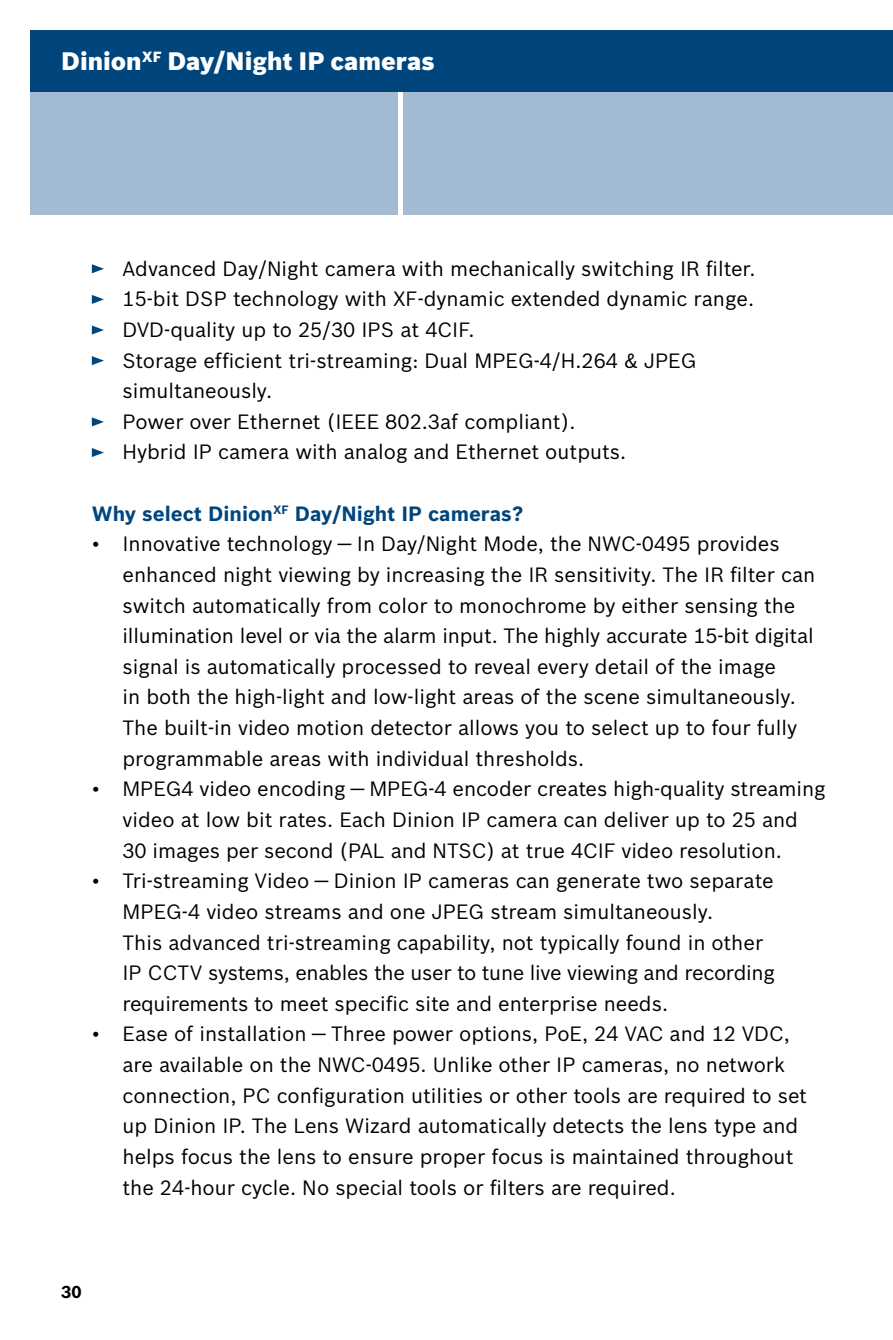
<style>
.page{position:relative;width:893px;height:1340px;background:#fff}
.page>*{position:absolute;margin:0;border:0;box-sizing:border-box;transform-origin:0 0}
.t1{font:900 24.75px "Bosch Sans";color:#fff}
.t2{font:20.25px/30.6px "Bosch Sans";color:#000}
.t3{font:700 20.25px "Bosch Sans";color:#00457c}
.t4{font:700 16.88px "Bosch Sans";color:#000}
</style>
<div class="page">
<hr style="left:0;top:1339px;width:41px;height:1px;background:#000">
<div style="left:31px;top:31px;width:862px;height:61px;background:#00457c"></div>
<div style="left:31px;top:92px;width:367px;height:122px;background:#a2bbd2"></div>
<div style="left:403px;top:92px;width:490px;height:122px;background:#a2bbd2"></div>
<svg style="left:92px;top:264px;width:12px;height:9px"></svg>
<svg style="left:92px;top:295px;width:12px;height:9px"></svg>
<svg style="left:92px;top:325px;width:12px;height:9px"></svg>
<svg style="left:92px;top:356px;width:12px;height:9px"></svg>
<svg style="left:92px;top:417px;width:12px;height:9px"></svg>
<svg style="left:92px;top:448px;width:12px;height:9px"></svg>
<p class="t1" style="left:61px;top:46px;width:375px">Dinion<sup>XF</sup> Day/Night IP cameras</p>
<p class="t2" style="left:122px;top:253px;width:635px">Advanced Day/Night camera with mechanically switching IR filter.<br>15-bit DSP technology with XF-dynamic extended dynamic range.<br>DVD-quality up to 25/30 IPS at 4CIF.<br>Storage efficient tri-streaming: Dual MPEG-4/H.264 &amp; JPEG simultaneously.<br>Power over Ethernet (IEEE 802.3af compliant).<br>Hybrid IP camera with analog and Ethernet outputs.</p>
<p class="t3" style="left:92px;top:501px;width:433px">Why select Dinion<sup>XF</sup> Day/Night IP cameras?</p>
<p class="t2" style="left:122px;top:528px;width:694px;text-indent:-31px">• Innovative technology — In Day/Night Mode, the NWC-0495 provides enhanced night viewing by increasing the IR sensitivity. The IR filter can switch automatically from color to monochrome by either sensing the illumination level or via the alarm input. The highly accurate 15-bit digital signal is automatically processed to reveal every detail of the image<br>in both the high-light and low-light areas of the scene simultaneously.<br>The built-in video motion detector allows you to select up to four fully programmable areas with individual thresholds.</p>
<p class="t2" style="left:122px;top:773px;width:705px;text-indent:-31px">• MPEG4 video encoding — MPEG-4 encoder creates high-quality streaming video at low bit rates. Each Dinion IP camera can deliver up to 25 and<br>30 images per second (PAL and NTSC) at true 4CIF video resolution.</p>
<p class="t2" style="left:122px;top:865px;width:654px;text-indent:-31px">• Tri-streaming Video — Dinion IP cameras can generate two separate MPEG-4 video streams and one JPEG stream simultaneously.<br>This -advanced tri-streaming capability, not typically found in other IP CCTV systems, enables the user to tune live viewing and recording requirements to meet specific site and enterprise needs.</p>
<p class="t2" style="left:122px;top:1018px;width:686px;text-indent:-31px">• Ease of installation — Three power options, PoE, 24 VAC and 12 VDC, are available on the NWC-0495. Unlike other IP cameras, no network connection, PC configuration utilities or other tools are required to set up Dinion IP. The Lens Wizard automatically detects the lens type and helps focus the lens to ensure proper focus is maintained throughout the 24-hour cycle. No special tools or filters are required.</p>
<p class="t4" style="left:61px;top:1281px;width:22px">30</p>
</div>
